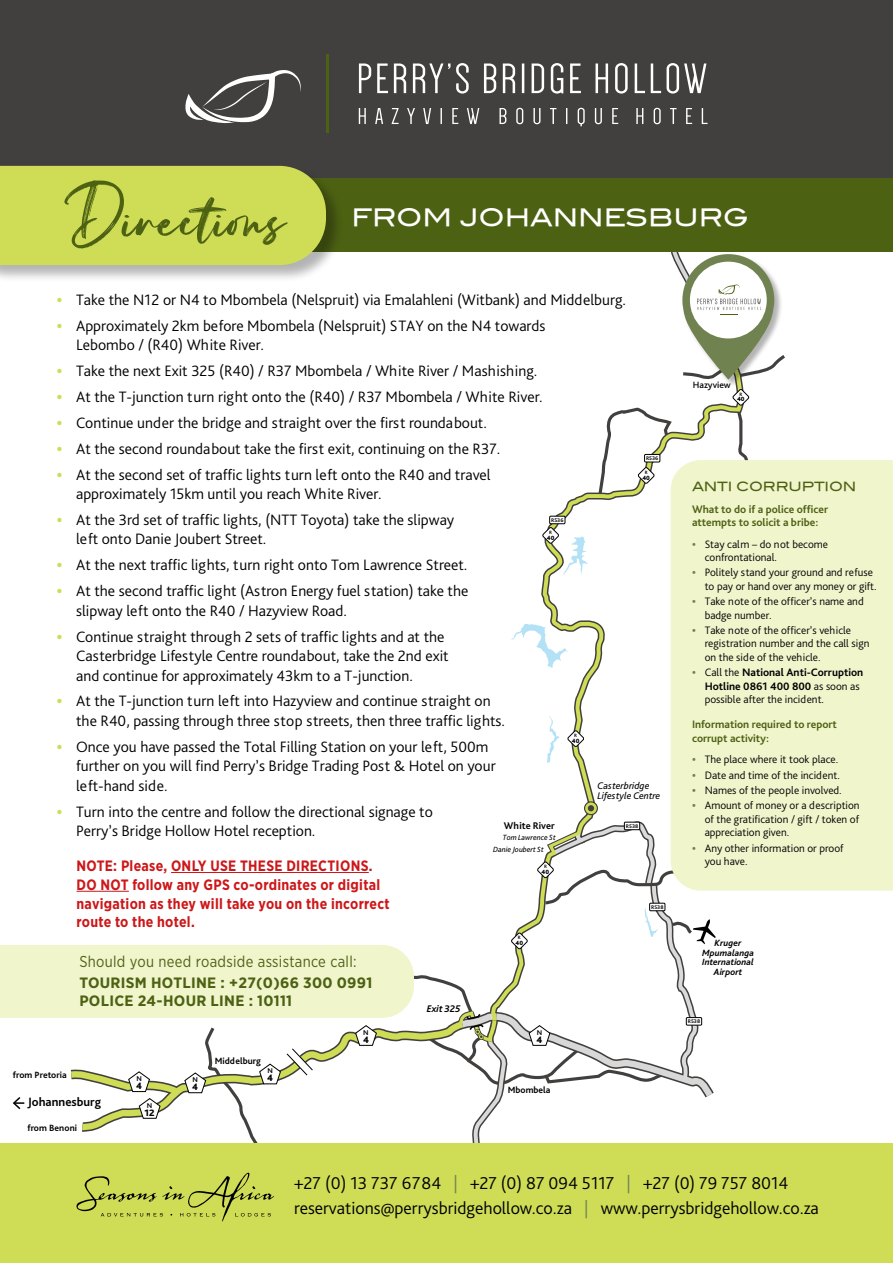
<style>
.page{position:relative;width:893px;height:1263px;background:#fff}
.page>*{position:absolute;margin:0;border:0;box-sizing:border-box;transform-origin:0 0}
.t1{font:24px "Blair Md ITCTT Medium";color:#fff}
.t2{font:300 18px/25.5px "Bliss Pro";color:#000}
.t3{font:300 15.75px/19.5px "Bliss Pro";color:#000}
.t4{font:15.75px "Gotham Narrow";letter-spacing:.02em;color:#4d6113;scale:.95 1}
.t5{font:700 15px/18.8px "Gotham Narrow";letter-spacing:.02em;color:#cd1719;scale:.95 1}
.t6{font:700 15px/18px "Gotham Narrow";letter-spacing:.02em;color:#4d6113;scale:1.06 1}
.t7{font:12.75px "Blair Md ITCTT Medium";letter-spacing:-.005em;color:#4d6113}
.t8{font:700 12.6px "Bliss Pro";color:#000}
.t9{font:300 11.25px/13.4px "Bliss Pro";color:#000}
.t10{font:700 11.25px/13.4px "Bliss Pro";color:#4d6113}
.t11{font:italic 10.05px/10.1px "Bliss Pro";color:#000}
.t12{font:700 10.05px "Bliss Pro";color:#000}
.t13{font:italic 700 10.05px "Bliss Pro";color:#000}
.t14{font:800 9.75px "Bliss Pro";color:#000}
.t15{font:700 9.45px "Bliss Pro";color:#000}
.t16{font:italic 700 9.45px/9.4px "Bliss Pro";color:#000;text-align:center}
.t17{font:500 9.45px "Bliss Pro";color:#000}
.t18{font:italic 7.95px "Bliss Pro";color:#000}
.t19{font:700 7.35px "Bliss Pro";color:#000}
.t20{font:800 6.45px "Bliss Pro";color:#000}
.t21{font:700 5.55px "Bliss Pro";color:#000}
.t22{font:700 4.95px "Bliss Pro";color:#000}
.s1{font-weight:800;color:#cedc56}
.s2{font-weight:800;color:#718251}
.s3{font-weight:700}
.s4{color:#718251}
</style>
<div class="page">
<svg style="left:511px;top:624px;width:30px;height:25px"></svg>
<svg style="left:541px;top:388px;width:203px;height:432px"></svg>
<svg style="left:542px;top:527px;width:46px;height:48px"></svg>
<svg style="left:596px;top:406px;width:77px;height:93px"></svg>
<svg style="left:732px;top:389px;width:18px;height:71px"></svg>
<svg style="left:567px;top:731px;width:17px;height:16px"></svg>
<div style="left:550px;top:516px;width:15px;height:8px;background:#fff"></div>
<div style="left:549px;top:516px;width:16px;height:8px;border:1px solid #000"></div>
<div style="left:645px;top:454px;width:15px;height:8px;background:#fff"></div>
<div style="left:644px;top:454px;width:16px;height:8px;border:1px solid #000"></div>
<div style="left:682px;top:254px;width:101px;height:134px;background:#000;opacity:.3"></div>
<svg style="left:671px;top:252px;width:114px;height:130px"></svg>
<div style="left:584px;top:801px;width:14px;height:14px;border:2px solid #42403e;border-radius:50%"></div>
<svg style="left:585px;top:802px;width:12px;height:12px"></svg>
<svg style="left:588px;top:805px;width:6px;height:6px"></svg>
<div style="left:0;top:0;width:893px;height:215px;background:#42403e"></div>
<div style="left:298px;top:179px;width:595px;height:73px;background:#4d6113"></div>
<div style="left:0;top:1144px;width:893px;height:119px;background:#cedc56"></div>
<hr style="left:327px;top:54px;width:2px;height:78px;background:#4d6113">
<svg style="left:359px;top:63px;width:348px;height:63px"></svg>
<svg style="left:185px;top:70px;width:116px;height:53px"></svg>
<svg style="left:77px;top:1173px;width:197px;height:48px"></svg>
<div style="left:0;top:165px;width:344px;height:118px;background:#000;opacity:.3"></div>
<svg style="left:0;top:166px;width:326px;height:99px;background:#c1d051"></svg>
<div style="left:671px;top:460px;width:222px;height:430px;background:#f0f5cc"></div>
<svg style="left:0;top:820px;width:718px;height:324px"></svg>
<h1 class="t1" style="left:351px;top:203px;width:399px">FROM JOHANNESBURG</h1>
<p class="t3" style="left:57px;top:289px;width:571px"><span class="s1">•</span> Take the N12 or N4 to Mbombela (Nelspruit) via Emalahleni (Witbank) and Middelburg.</p>
<p class="t3" style="left:76px;top:315px;width:471px;text-indent:-19px"><span class="s1">•</span> Approximately 2km before Mbombela (Nelspruit) STAY on the N4 towards<br>Lebombo / (R40) White River.</p>
<p class="t3" style="left:57px;top:361px;width:482px"><span class="s1">•</span> Take the next Exit 325 (R40) / R37 Mbombela / White River / Mashishing.</p>
<p class="t3" style="left:57px;top:387px;width:488px"><span class="s1">•</span> At the T-junction turn right onto the (R40) / R37 Mbombela / White River.</p>
<p class="t3" style="left:57px;top:412px;width:432px"><span class="s1">•</span> Continue under the bridge and straight over the first roundabout.</p>
<p class="t3" style="left:57px;top:438px;width:445px"><span class="s1">•</span> At the second roundabout take the first exit, continuing on the R37.</p>
<p class="t3" style="left:76px;top:464px;width:416px;text-indent:-19px"><span class="s1">•</span> At the second set of traffic lights turn left onto the R40 and travel approximately 15km until you reach White River.</p>
<p class="t3" style="left:76px;top:510px;width:380px;text-indent:-19px"><span class="s1">•</span> At the 3rd set of traffic lights, (NTT Toyota) take the slipway left onto Danie Joubert Street.</p>
<p class="t3" style="left:57px;top:555px;width:412px"><span class="s1">•</span> At the next traffic lights, turn right onto Tom Lawrence Street.</p>
<p class="t3" style="left:76px;top:581px;width:394px;text-indent:-19px"><span class="s1">•</span> At the second traffic light (Astron Energy fuel station) take the slipway left onto the R40 / Hazyview Road.</p>
<p class="t3" style="left:76px;top:626px;width:374px;text-indent:-19px"><span class="s1">•</span> Continue straight through 2 sets of traffic lights and at the<br>Casterbridge Lifestyle Centre roundabout, take the 2nd exit and continue for approximately 43km to a T-junction.</p>
<p class="t3" style="left:76px;top:691px;width:430px;text-indent:-19px"><span class="s1">•</span> At the T-junction turn left into Hazyview and continue straight on the R40, passing through three stop streets, then three traffic lights.</p>
<p class="t3" style="left:76px;top:736px;width:421px;text-indent:-19px"><span class="s1">•</span> Once you have passed the Total Filling Station on your left, 500m further on you will find Perry’s Bridge Trading Post &amp; Hotel on your left-hand side.</p>
<p class="t3" style="left:76px;top:801px;width:358px;text-indent:-19px"><span class="s1">•</span> Turn into the centre and follow the directional signage to<br>Perry’s Bridge Hollow Hotel reception.</p>
<p class="t21" style="left:646px;top:455px;width:14px">R536</p>
<p class="t22" style="left:645px;top:469px;width:4px">R</p>
<p class="t20" style="left:642px;top:473px;width:9px">40</p>
<p class="t21" style="left:551px;top:516px;width:14px">R536</p>
<p class="t22" style="left:549px;top:529px;width:4px">R</p>
<p class="t20" style="left:547px;top:533px;width:9px">40</p>
<p class="t22" style="left:574px;top:732px;width:4px">R</p>
<p class="t20" style="left:572px;top:737px;width:9px">40</p>
<p class="t11" style="left:598px;top:780px;width:64px">Casterbridge<br>Lifestyle Centre</p>
<p class="t12" style="left:504px;top:819px;width:52px">White River</p>
<p class="t21" style="left:626px;top:822px;width:14px">R538</p>
<p class="t18" style="left:503px;top:832px;width:54px">Tom Lawrence St</p>
<p class="t5" style="left:77px;top:856px;width:331px">NOTE: Please, ONLY USE THESE DIRECTIONS.<br>DO NOT follow any GPS co-ordinates or digital navigation as they will take you on the incorrect route to the hotel.</p>
<p class="t4" style="left:79px;top:951px;width:293px">Should you need roadside assistance call:</p>
<p class="t6" style="left:79px;top:973px;width:278px">TOURISM HOTLINE : +27(0)66 300 0991<br>POLICE 24-HOUR LINE : 10111</p>
<p class="t15" style="left:13px;top:1069px;width:55px">from Pretoria</p>
<p class="t8" style="left:28px;top:1094px;width:75px">Johannesburg</p>
<p class="t15" style="left:27px;top:1122px;width:51px">from Benoni</p>
<p class="t15" style="left:215px;top:1055px;width:48px">Middelburg</p>
<p class="t19" style="left:267px;top:1066px;width:7px">N</p>
<p class="t19" style="left:136px;top:1074px;width:7px">N</p>
<p class="t14" style="left:267px;top:1072px;width:7px">4</p>
<p class="t14" style="left:136px;top:1079px;width:7px">4</p>
<p class="t19" style="left:147px;top:1100px;width:7px">N</p>
<p class="t14" style="left:145px;top:1106px;width:12px">12</p>
<p class="t19" style="left:193px;top:1075px;width:7px">N</p>
<p class="t14" style="left:192px;top:1081px;width:7px">4</p>
<p class="t19" style="left:363px;top:1027px;width:7px">N</p>
<p class="t14" style="left:363px;top:1033px;width:7px">4</p>
<p class="t13" style="left:427px;top:1003px;width:35px">Exit 325</p>
<p class="t18" style="left:493px;top:844px;width:52px">Danie Joubert St</p>
<p class="t22" style="left:544px;top:863px;width:4px">R</p>
<p class="t20" style="left:542px;top:868px;width:9px">40</p>
<p class="t22" style="left:518px;top:935px;width:4px">R</p>
<p class="t20" style="left:516px;top:939px;width:9px">40</p>
<p class="t19" style="left:537px;top:1027px;width:7px">N</p>
<p class="t14" style="left:536px;top:1033px;width:7px">4</p>
<p class="t15" style="left:508px;top:1084px;width:44px">Mbombela</p>
<p class="t21" style="left:651px;top:903px;width:14px">R538</p>
<p class="t17" style="left:693px;top:379px;width:39px">Hazyview</p>
<p class="t22" style="left:739px;top:391px;width:4px">R</p>
<p class="t20" style="left:737px;top:395px;width:9px">40</p>
<p class="t7" style="left:692px;top:479px;width:166px">ANTI CORRUPTION</p>
<p class="t10" style="left:692px;top:502px;width:138px">What to do if a police officer attempts to solicit a bribe:</p>
<p class="t9" style="left:705px;top:537px;width:125px;text-indent:-13px"><span class="s2">•</span> Stay calm – do not become confrontational.</p>
<p class="t9" style="left:705px;top:566px;width:174px;text-indent:-13px"><span class="s2">•</span> Politely stand your ground and refuse to pay or hand over any money or gift.</p>
<p class="t9" style="left:705px;top:594px;width:160px;text-indent:-13px"><span class="s2">•</span> Take note of the officer’s name and badge number.</p>
<p class="t9" style="left:705px;top:623px;width:166px;text-indent:-13px"><span class="s2">•</span> Take note of the officer’s vehicle registration number and the call sign on the side of the vehicle.</p>
<p class="t9" style="left:705px;top:665px;width:160px;text-indent:-13px"><span class="s2">•</span> Call the <span class="s3">National Anti-Corruption<br>Hotline 0861 400 800</span> as soon as possible after the incident.</p>
<p class="t10" style="left:692px;top:718px;width:146px">Information required to report corrupt activity:</p>
<p class="t9" style="left:692px;top:752px;width:148px"><span class="s2">•</span> The place where it took place.</p>
<p class="t9" style="left:692px;top:768px;width:149px"><span class="s2">•</span> Date and time of the incident.</p>
<p class="t9" style="left:692px;top:783px;width:151px"><span class="s2">•</span> Names of the people involved.</p>
<p class="t9" style="left:705px;top:799px;width:156px;text-align:justify;text-indent:-13px"><span class="s2">•</span> Amount of money or a description of the gratification / gift / token of appreciation given.</p>
<p class="t9" style="left:705px;top:841px;width:140px;text-indent:-13px"><span class="s2">•</span> Any other information or proof you have.</p>
<p class="t16" style="left:702px;top:938px;width:53px">Kruger<br>Mpumalanga<br>International<br>Airport</p>
<p class="t21" style="left:688px;top:1018px;width:14px">R538</p>
<p class="t2" style="left:294px;top:1169px;width:526px">+27 (0) 13 737 6784 <span class="s4">|</span> +27 (0) 87 094 5117 <span class="s4">|</span> +27 (0) 79 757 8014 reservations@perrysbridgehollow.co.za <span class="s4">|</span> www.perrysbridgehollow.co.za</p>
</div>
